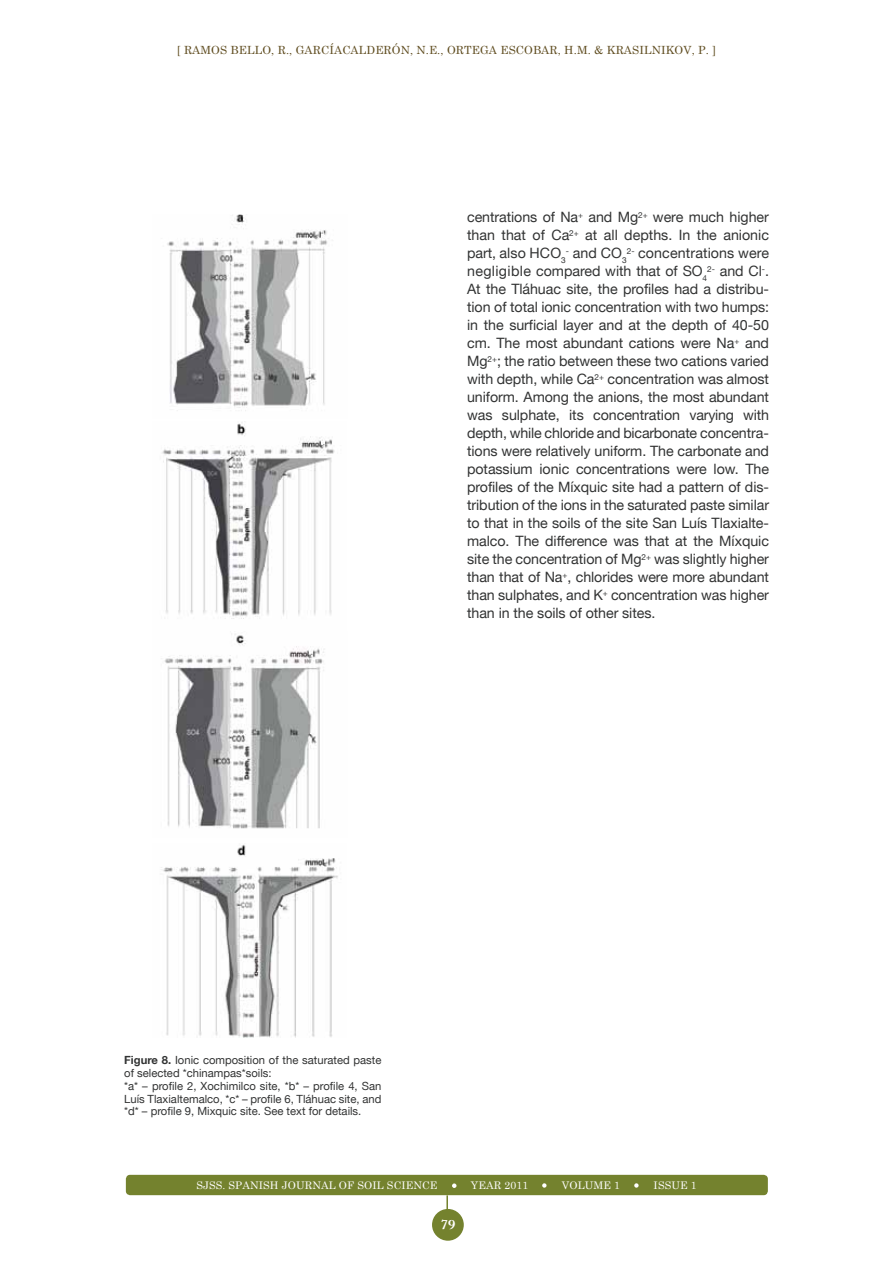
<style>
.page{position:relative;width:893px;height:1263px;background:#fff}
.page>*{position:absolute;margin:0;border:0;box-sizing:border-box;transform-origin:0 0}
.t1{font:300 15px "Caslon";color:#fff}
.t2{font:14.25px/18px "Helvetica Neue";letter-spacing:-.005em;color:#323333;text-align:justify}
.t3{font:11.25px/12.8px "Helvetica Neue";color:#323333}
.t4{font:11.25px "Century Schoolbook";letter-spacing:.01em;color:#5e4b1e}
.t5{font:10.5px "Century Schoolbook";letter-spacing:.01em;color:#fff}
.s1{font-weight:700}
</style>
<div class="page">
<hr style="left:446px;top:1195px;width:2px;height:23px;background:#74822e">
<div style="left:432px;top:1209px;width:32px;height:32px;background:#74822e;border-radius:50%"></div>
<div style="left:126px;top:1175px;width:642px;height:20px;background:#74822e;border-radius:4px"></div>
<svg style="left:452px;top:1183px;width:4px;height:5px"></svg>
<svg style="left:542px;top:1183px;width:5px;height:5px"></svg>
<svg style="left:634px;top:1183px;width:5px;height:5px"></svg>
<img style="left:167px;top:214px;width:161px;height:197px">
<img style="left:162px;top:421px;width:173px;height:408px">
<img style="left:161px;top:844px;width:177px;height:193px">
<p class="t4" style="left:177px;top:41px;width:17px">[ RAM</p>
<p class="t4" style="left:211px;top:41px;width:298px">OS BELLO, R., GARCÍACALDERÓN, N.E., ORTEGA ESC</p>
<p class="t4" style="left:524px;top:41px;width:193px">OBAR, H.M. &amp; KRASILNIKOV, P. ]</p>
<p class="t2" style="left:467px;top:208px;width:303px">centrations of Na<sup>+</sup> and Mg<sup>2+</sup> were much higher than that of Ca<sup>2+</sup> at all depths. In the anionic part, also HCO<sub>3</sub><sup>-</sup> and CO<sub>3</sub><sup>2-</sup> concentrations were negligible compared with that of SO<sub>4</sub><sup>2-</sup> and Cl<sup>-</sup>.<br>At the Tláhuac site, the profiles had a distribu&shy;tion of total ionic concentration with two humps: in the surficial layer and at the depth of 40-50 cm. The most abundant cations were Na<sup>+</sup> and Mg<sup>2+</sup>; the ratio between these two cations varied with depth, while Ca<sup>2+</sup> concentration was almost uniform. Among the anions, the most abundant was sulphate, its concentration varying with depth, while chloride and bicarbonate concentra&shy;tions were relatively uniform. The carbonate and potassium ionic concentrations were low. The profiles of the Míxquic site had a pattern of dis&shy;tribution of the ions in the saturated paste similar to that in the soils of the site San Luís Tlaxialte&shy;malco. The difference was that at the Míxquic site the concentration of Mg<sup>2+</sup> was slightly higher than that of Na<sup>+</sup>, chlorides were more abundant than sulphates, and K<sup>+</sup> concentration was higher than in the soils of other sites.</p>
<p class="t3" style="left:124px;top:1054px;width:259px"><span class="s1">Figure 8.</span> Ionic composition of the saturated paste of selected *chinampas*soils:<br>*a* – profile 2, Xochimilco site, *b* – profile 4, San Luís Tlaxialtemalco, *c* – profile 6, Tláhuac site, and *d* – profile 9, Mixquic site. See text for details.</p>
<p class="t5" style="left:196px;top:1176px;width:243px">SJSS. SPANISH JOURNAL OF SOIL SCIENCE</p>
<p class="t5" style="left:471px;top:1176px;width:59px">YEAR 2011</p>
<p class="t5" style="left:562px;top:1176px;width:17px">VOLU</p>
<p class="t5" style="left:593px;top:1176px;width:28px">ME 1</p>
<p class="t5" style="left:654px;top:1176px;width:45px">ISSUE 1</p>
<p class="t1" style="left:441px;top:1219px;width:16px">79</p>
</div>
